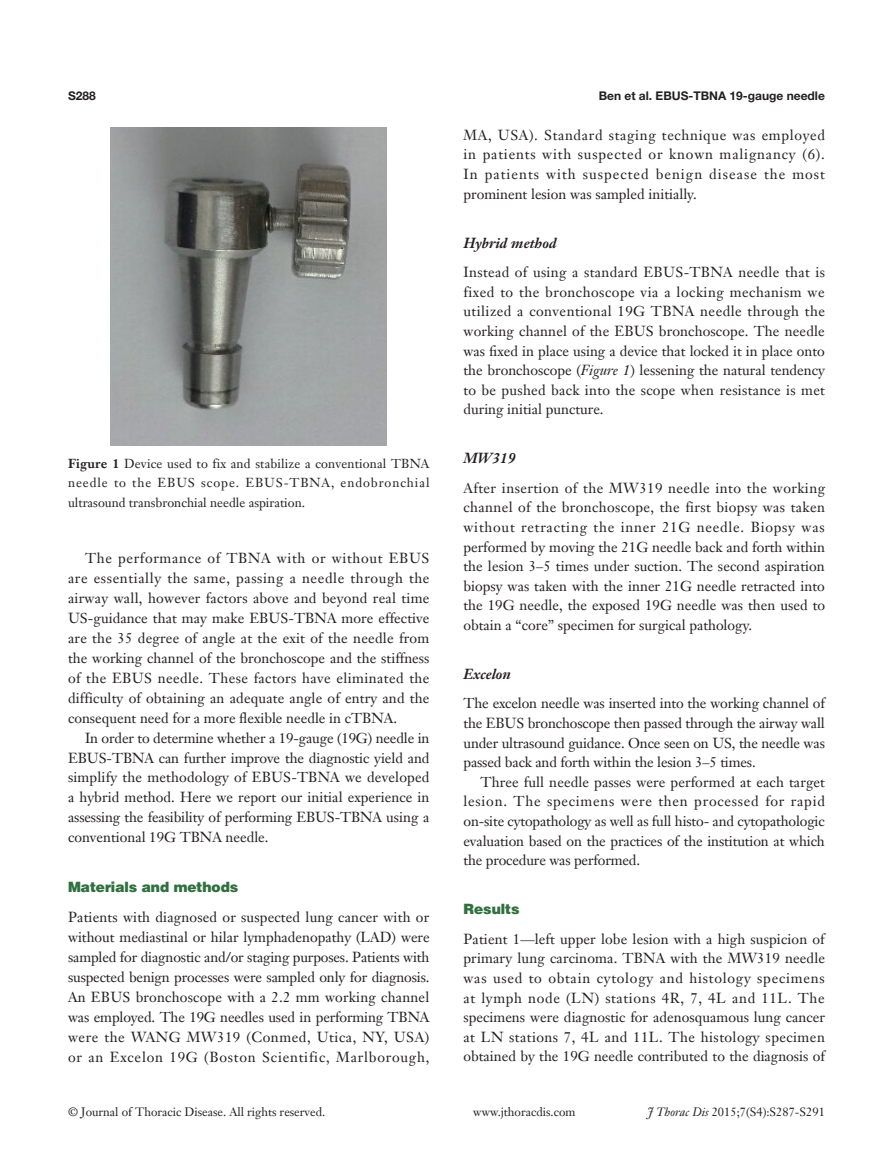
<style>
.page{position:relative;width:893px;height:1170px;background:#fff}
.page>*{position:absolute;margin:0;border:0;box-sizing:border-box;transform-origin:0 0}
.t1{font:14.25px/19.6px "Janson Text LT";color:#231f20;text-align:justify}
.t2{font:900 14.25px "Helvetica";color:#30703e}
.t3{font:italic 700 14.25px "Janson Text LT";color:#231f20}
.t4{font:12.75px/19.5px "Janson Text LT";color:#231f20;text-align:justify}
.t5{font:12px "Janson Text LT";color:#231f20}
.t6{font:700 12px "Helvetica Neue LT Pro";color:#231f20}
.s1{font-weight:700}
.s2{font-style:italic}
</style>
<div class="page">
<img style="left:111px;top:128px;width:276px;height:317px">
<p class="t6" style="left:68px;top:88px;width:29px">S288</p>
<p class="t6" style="left:599px;top:88px;width:228px">Ben et al. EBUS-TBNA 19-gauge needle</p>
<p class="t4" style="left:68px;top:453px;width:363px"><span class="s1">Figure 1</span> Device used to fix and stabilize a conventional TBNA needle to the EBUS scope. EBUS-TBNA, endobronchial ultrasound transbronchial needle aspiration.</p>
<p class="t1" style="left:68px;top:548px;width:363px;text-indent:17px">The performance of TBNA with or without EBUS are essentially the same, passing a needle through the airway wall, however factors above and beyond real time US-guidance that may make EBUS-TBNA more effective are the 35 degree of angle at the exit of the needle from the working channel of the bronchoscope and the stiffness of the EBUS needle. These factors have eliminated the difficulty of obtaining an adequate angle of entry and the consequent need for a more flexible needle in cTBNA.</p>
<p class="t1" style="left:68px;top:727px;width:363px;text-indent:17px">In order to determine whether a 19-gauge (19G) needle in EBUS-TBNA can further improve the diagnostic yield and simplify the methodology of EBUS-TBNA we developed a hybrid method. Here we report our initial experience in assessing the feasibility of performing EBUS-TBNA using a conventional 19G TBNA needle.</p>
<p class="t2" style="left:68px;top:877px;width:172px">Materials and methods</p>
<p class="t1" style="left:68px;top:906px;width:363px">Patients with diagnosed or suspected lung cancer with or without mediastinal or hilar lymphadenopathy (LAD) were sampled for diagnostic and/or staging purposes. Patients with suspected benign processes were sampled only for diagnosis.<br>An EBUS bronchoscope with a 2.2 mm working channel was employed. The 19G needles used in performing TBNA were the WANG MW319 (Conmed, Utica, NY, USA) or an Excelon 19G (Boston Scientific, Marlborough,</p>
<p class="t1" style="left:463px;top:125px;width:363px">MA, USA). Standard staging technique was employed in patients with suspected or known malignancy (6).<br>In patients with suspected benign disease the most prominent lesion was sampled initially.</p>
<p class="t3" style="left:463px;top:233px;width:94px">Hybrid method</p>
<p class="t1" style="left:463px;top:262px;width:363px">Instead of using a standard EBUS-TBNA needle that is fixed to the bronchoscope via a locking mechanism we utilized a conventional 19G TBNA needle through the working channel of the EBUS bronchoscope. The needle was fixed in place using a device that locked it in place onto the bronchoscope (<span class="s2">Figure 1</span>) lessening the natural tendency to be pushed back into the scope when resistance is met during initial puncture.</p>
<p class="t3" style="left:463px;top:449px;width:54px">MW319</p>
<p class="t1" style="left:463px;top:478px;width:363px">After insertion of the MW319 needle into the working channel of the bronchoscope, the first biopsy was taken without retracting the inner 21G needle. Biopsy was performed by moving the 21G needle back and forth within the lesion 3–5 times under suction. The second aspiration biopsy was taken with the inner 21G needle retracted into the 19G needle, the exposed 19G needle was then used to obtain a “core” specimen for surgical pathology.</p>
<p class="t3" style="left:463px;top:664px;width:49px">Excelon</p>
<p class="t1" style="left:463px;top:693px;width:363px">The excelon needle was inserted into the working channel of the EBUS bronchoscope then passed through the airway wall under ultrasound guidance. Once seen on US, the needle was passed back and forth within the lesion 3–5 times.</p>
<p class="t1" style="left:463px;top:772px;width:363px;text-indent:17px">Three full needle passes were performed at each target lesion. The specimens were then processed for rapid on-site cytopathology as well as full histo- and cytopathologic evaluation based on the practices of the institution at which the procedure was performed.</p>
<p class="t2" style="left:463px;top:900px;width:58px">Results</p>
<p class="t1" style="left:463px;top:928px;width:363px">Patient 1—left upper lobe lesion with a high suspicion of primary lung carcinoma. TBNA with the MW319 needle was used to obtain cytology and histology specimens at lymph node (LN) stations 4R, 7, 4L and 11L. The specimens were diagnostic for adenosquamous lung cancer at LN stations 7, 4L and 11L. The histology specimen obtained by the 19G needle contributed to the diagnosis of</p>
<p class="t5" style="left:68px;top:1104px;width:259px">© Journal of Thoracic Disease. All rights reserved.</p>
<p class="t5" style="left:473px;top:1104px;width:104px">www.jthoracdis.com</p>
<p class="t5" style="left:647px;top:1104px;width:179px"><span class="s2">J Thorac Dis</span> 2015;7(S4):S287-S291</p>
</div>
